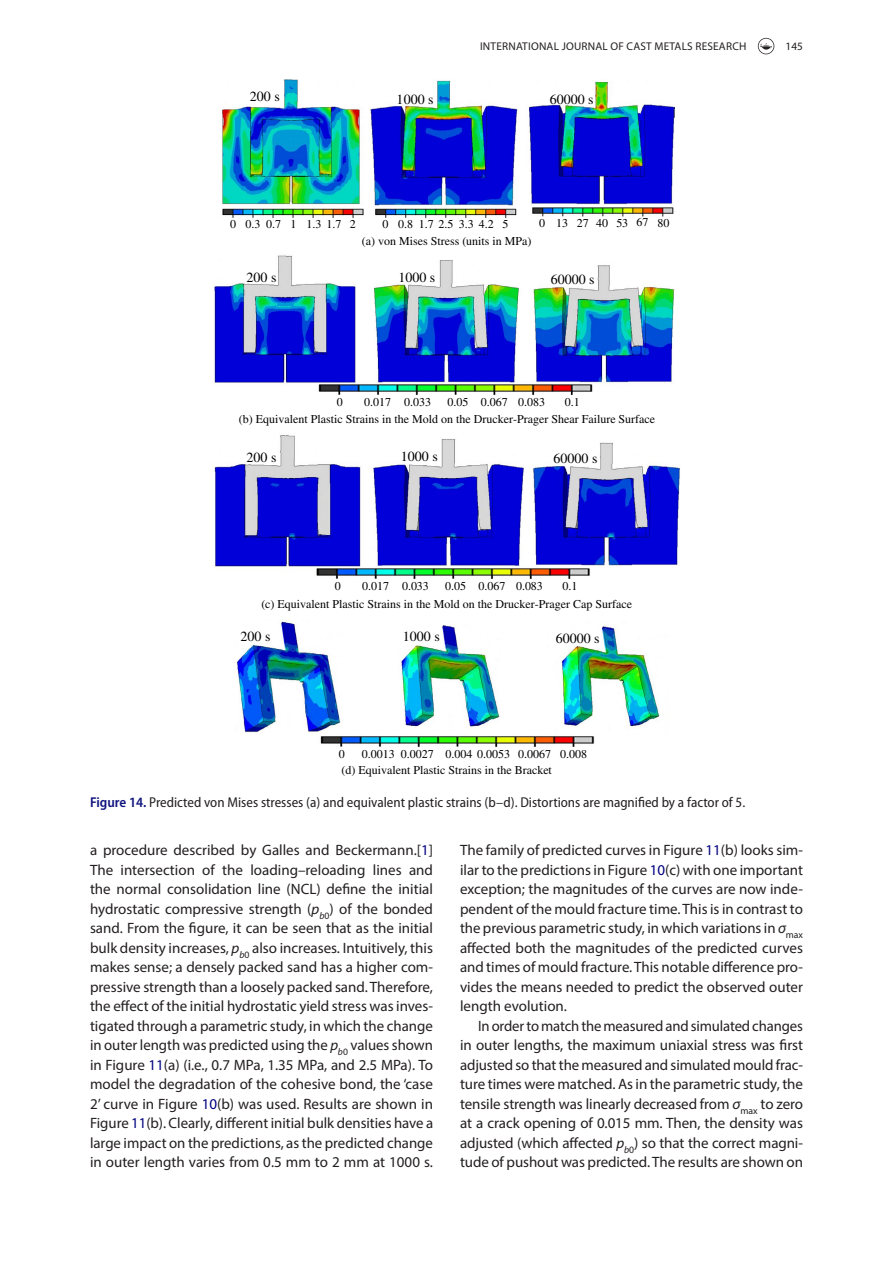
<style>
.page{position:relative;width:893px;height:1263px;background:#fff}
.page>*{position:absolute;margin:0;border:0;box-sizing:border-box;transform-origin:0 0}
.t1{font:15px/19.5px "Myriad Pro";color:#231f20;text-align:justify}
.t2{font:semi-condensed 14.25px "Myriad Pro";color:#231f20}
.t3{font:13.95px "Times";color:#000}
.t4{font:12px/16.6px "Times";color:#000}
.t5{font:11.25px "Myriad Pro";letter-spacing:.02em;color:#231f20}
.s1{font-weight:600;color:#10147e}
.s2{color:#000080}
.s3{font-style:italic}
</style>
<div class="page">
<svg style="left:758px;top:38px;width:16px;height:16px"></svg>
<img style="left:236px;top:621px;width:424px;height:126px">
<img style="left:214px;top:435px;width:466px;height:144px">
<img style="left:222px;top:79px;width:452px;height:139px">
<img style="left:213px;top:255px;width:462px;height:140px">
<p class="t5" style="left:480px;top:39px;width:268px">INTERNATIONAL JOURNAL OF CAST METALS RESEARCH</p>
<p class="t5" style="left:786px;top:39px;width:19px">145</p>
<p class="t3" style="left:250px;top:88px;width:31px">200 s</p>
<p class="t3" style="left:397px;top:91px;width:38px">1000 s</p>
<p class="t3" style="left:550px;top:91px;width:45px">60000 s</p>
<p class="t4" style="left:382px;top:216px;width:127px">0 0.8 1.7 2.5 3.3 4.2 5</p>
<p class="t4" style="left:539px;top:214px;width:132px">0 13 27 40 53 67 80</p>
<p class="t4" style="left:362px;top:232px;width:171px">(a) von Mises Stress (units in MPa)</p>
<p class="t4" style="left:230px;top:216px;width:127px">0 0.3 0.7 1 1.3 1.7 2</p>
<p class="t3" style="left:247px;top:270px;width:31px">200 s</p>
<p class="t3" style="left:398px;top:270px;width:38px">1000 s</p>
<p class="t3" style="left:551px;top:272px;width:45px">60000 s</p>
<p class="t4" style="left:337px;top:394px;width:7px">0</p>
<p class="t4" style="left:364px;top:394px;width:68px">0.017 0.033</p>
<p class="t4" style="left:447px;top:394px;width:99px">0.05 0.067 0.083</p>
<p class="t4" style="left:239px;top:394px;width:418px;text-indent:326px">0.1<br>(b) Equivalent Plastic Strains in the Mold on the Drucker-Prager Shear Failure Surface</p>
<p class="t3" style="left:247px;top:449px;width:31px">200 s</p>
<p class="t3" style="left:401px;top:448px;width:38px">1000 s</p>
<p class="t3" style="left:554px;top:451px;width:45px">60000 s</p>
<p class="t4" style="left:335px;top:578px;width:7px">0</p>
<p class="t4" style="left:362px;top:578px;width:28px">0.017</p>
<p class="t4" style="left:402px;top:578px;width:28px">0.033</p>
<p class="t4" style="left:445px;top:578px;width:99px">0.05 0.067 0.083</p>
<p class="t4" style="left:563px;top:578px;width:16px">0.1</p>
<p class="t4" style="left:261px;top:596px;width:372px">(c) Equivalent Plastic Strains in the Mold on the Drucker-Prager Cap Surface</p>
<p class="t3" style="left:240px;top:628px;width:31px">200 s</p>
<p class="t3" style="left:403px;top:628px;width:38px">1000 s</p>
<p class="t3" style="left:556px;top:631px;width:45px">60000 s</p>
<p class="t4" style="left:339px;top:746px;width:7px">0</p>
<p class="t4" style="left:362px;top:746px;width:227px">0.0013 0.0027 0.004 0.0053 0.0067 0.008</p>
<p class="t4" style="left:341px;top:761px;width:212px">(d) Equivalent Plastic Strains in the Bracket</p>
<p class="t2" style="left:90px;top:794px;width:657px"><span class="s1">Figure 14.</span> Predicted von Mises stresses (a) and equivalent plastic strains (b–d). Distortions are magnified by a factor of 5.</p>
<p class="t1" style="left:90px;top:840px;width:345px">a procedure described by Galles and Beckermann.[<span class="s2">1</span>] The intersection of the loading–reloading lines and the normal consolidation line (NCL) define the initial hydrostatic compressive strength (<span class="s3">p</span><sub>b</sub><sub>0</sub>) of the bonded sand. From the figure, it can be seen that as the initial bulk density increases, <span class="s3">p</span><sub>b</sub><sub>0</sub> also increases. Intuitively, this makes sense; a densely packed sand has a higher com&shy;pressive strength than a loosely packed sand. Therefore, the effect of the initial hydrostatic yield stress was inves&shy;tigated through a parametric study, in which the change in outer length was predicted using the <span class="s3">p</span><sub>b</sub><sub>0</sub> values shown in Figure <span class="s2">11</span>(a) (i.e., 0.7 MPa, 1.35 MPa, and 2.5 MPa). To model the degradation of the cohesive bond, the ‘case 2’ curve in Figure <span class="s2">10</span>(b) was used. Results are shown in Figure <span class="s2">11</span>(b). Clearly, different initial bulk densities have a large impact on the predictions, as the predicted change in outer length varies from 0.5 mm to 2 mm at 1000 s.</p>
<p class="t1" style="left:460px;top:840px;width:345px">The family of predicted curves in Figure <span class="s2">11</span>(b) looks sim&shy;ilar to the predictions in Figure <span class="s2">10</span>(c) with one important exception; the magnitudes of the curves are now inde&shy;pendent of the mould fracture time. This is in contrast to the previous parametric study, in which variations in <span class="s3">σ</span><sub>max </sub>affected both the magnitudes of the predicted curves and times of mould fracture. This notable difference pro&shy;vides the means needed to predict the observed outer length evolution.</p>
<p class="t1" style="left:460px;top:1016px;width:345px;text-indent:18px">In order to match the measured and simulated changes in outer lengths, the maximum uniaxial stress was first adjusted so that the measured and simulated mould frac&shy;ture times were matched. As in the parametric study, the tensile strength was linearly decreased from <span class="s3">σ</span><sub>max</sub> to zero at a crack opening of 0.015 mm. Then, the density was adjusted (which affected <span class="s3">p</span><sub>b</sub><sub>0</sub>) so that the correct magni&shy;tude of pushout was predicted. The results are shown on</p>
</div>
